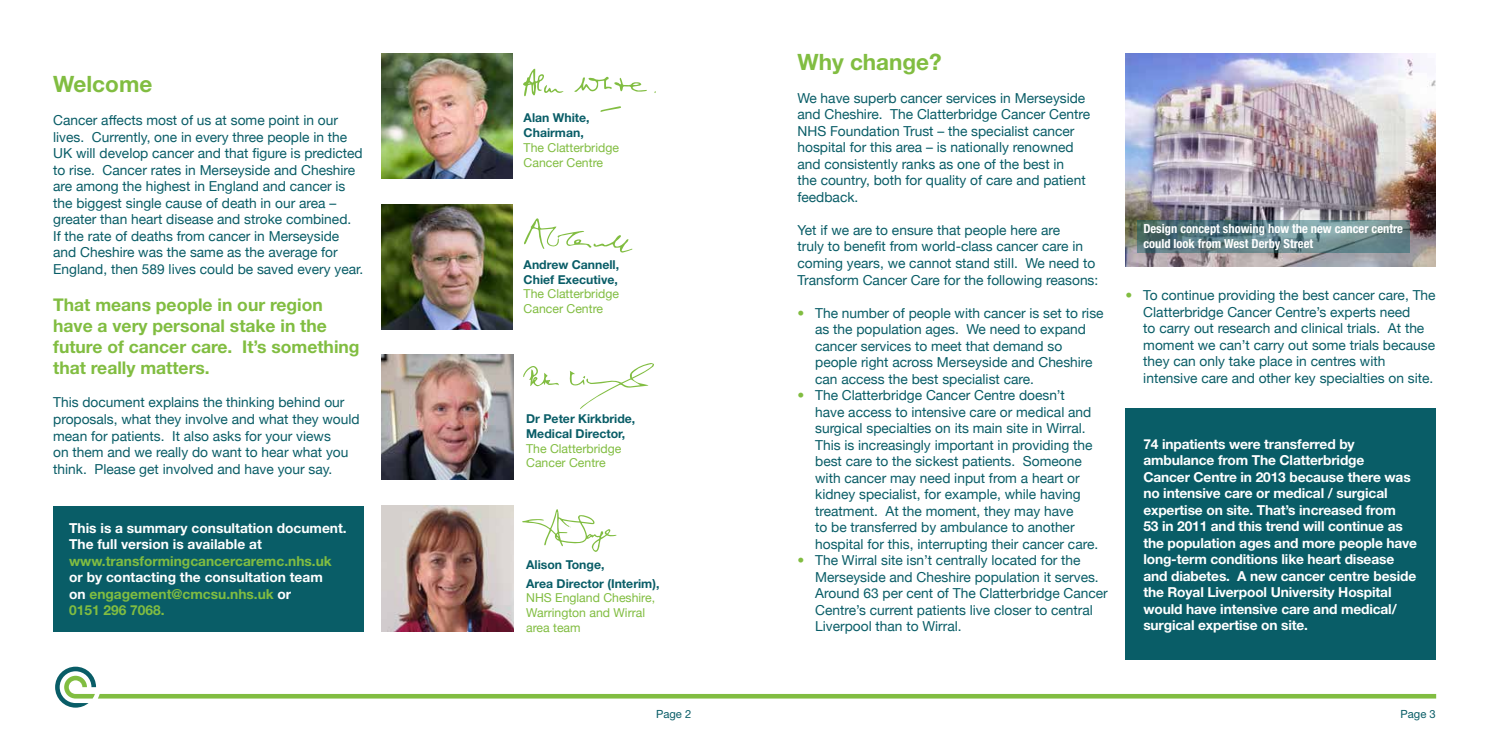
<style>
.page{position:relative;width:1489px;height:745px;background:#fff}
.page>*{position:absolute;margin:0;border:0;box-sizing:border-box;transform-origin:0 0}
.t1{font:700 22.5px "Helvetica Neue";color:#81bd41}
.t2{font:700 17.5px/21px "Helvetica Neue";color:#81bd41}
.t3{font:13.75px/16.5px "Helvetica Neue";color:#095d67}
.t4{font:700 13.75px/16.5px "Helvetica Neue";letter-spacing:-.01em;color:#fff}
.t5{font:700 13.75px "Helvetica Neue";color:#81bd41}
.t6{font:700 condensed 12.5px/15px "Helvetica Neue";color:#fff}
.t7{font:12.25px/14.8px "Helvetica Neue";color:#81bd41}
.t8{font:700 12.25px/14.8px "Helvetica Neue";color:#095d67}
.t9{font:11.25px "Helvetica Neue";color:#095d67}
.s1{color:#81bd41}
.s2{font-weight:700;color:#81bd41}
</style>
<div class="page">
<svg style="left:55px;top:666px;width:1380px;height:41px"></svg>
<div style="left:1125px;top:408px;width:310px;height:251px;background:#095d67"></div>
<img style="left:1125px;top:53px;width:310px;height:213px">
<svg style="left:1136px;top:220px;width:273px;height:33px;background:#608085"></svg>
<img style="left:381px;top:53px;width:131px;height:125px">
<img style="left:381px;top:204px;width:131px;height:125px">
<img style="left:381px;top:354px;width:132px;height:125px">
<img style="left:381px;top:505px;width:132px;height:126px">
<svg style="left:574px;top:76px;width:73px;height:16px"></svg>
<svg style="left:523px;top:69px;width:40px;height:27px"></svg>
<svg style="left:600px;top:106px;width:21px;height:6px"></svg>
<svg style="left:524px;top:218px;width:108px;height:35px"></svg>
<svg style="left:569px;top:363px;width:85px;height:46px"></svg>
<svg style="left:523px;top:366px;width:36px;height:20px"></svg>
<svg style="left:522px;top:509px;width:94px;height:42px"></svg>
<div style="left:53px;top:505px;width:310px;height:126px;background:#095d67"></div>
<h1 class="t1" style="left:53px;top:70px;width:101px">Welcome</h1>
<p class="t3" style="left:53px;top:111px;width:311px">Cancer affects most of us at some point in our lives. Currently, one in every three people in the UK will develop cancer and that figure is predicted to rise. Cancer rates in Merseyside and Cheshire are among the highest in England and cancer is the biggest single cause of death in our area – greater than heart disease and stroke combined.<br>If the rate of deaths from cancer in Merseyside and Cheshire was the same as the average for England, then 589 lives could be saved every year.</p>
<p class="t2" style="left:53px;top:294px;width:308px">That means people in our region have a very personal stake in the future of cancer care. It’s something that really matters.</p>
<p class="t3" style="left:53px;top:393px;width:308px">This document explains the thinking behind our proposals, what they involve and what they would mean for patients. It also asks for your views<br>on them and we really do want to hear what you think. Please get involved and have your say.</p>
<p class="t4" style="left:69px;top:518px;width:279px">This is a summary consultation document.<br>The full version is available at</p>
<p class="t5" style="left:69px;top:552px;width:264px">www.transformingcancercaremc.nhs.uk</p>
<p class="t4" style="left:69px;top:568px;width:255px">or by contacting the consultation team on <span class="s1">engagement@cmcsu.nhs.uk</span> or<br><span class="s1">0151 296 7068.</span></p>
<p class="t8" style="left:523px;top:110px;width:67px">Alan White,<br>Chairman,</p>
<p class="t7" style="left:523px;top:139px;width:97px">The Clatterbridge<br>Cancer Centre</p>
<p class="t8" style="left:523px;top:257px;width:97px">Andrew Cannell,<br>Chief Executive,</p>
<p class="t7" style="left:523px;top:285px;width:97px">The Clatterbridge<br>Cancer Centre</p>
<p class="t8" style="left:526px;top:411px;width:111px">Dr Peter Kirkbride,<br>Medical Director,</p>
<p class="t7" style="left:526px;top:439px;width:97px">The Clatterbridge<br>Cancer Centre</p>
<p class="t8" style="left:526px;top:555px;width:135px;line-height:18.1px">Alison Tonge,<br>Area Director (Interim),</p>
<p class="t7" style="left:526px;top:589px;width:130px">NHS England Cheshire,<br>Warrington and Wirral area team</p>
<h1 class="t1" style="left:797px;top:48px;width:146px">Why change?</h1>
<p class="t3" style="left:797px;top:89px;width:294px">We have superb cancer services in Merseyside and Cheshire. The Clatterbridge Cancer Centre NHS Foundation Trust – the specialist cancer hospital for this area – is nationally renowned and consistently ranks as one of the best in<br>the country, both for quality of care and patient feedback.</p>
<p class="t3" style="left:797px;top:221px;width:302px">Yet if we are to ensure that people here are<br>truly to benefit from world-class cancer care in coming years, we cannot stand still. We need to Transform Cancer Care for the following reasons:</p>
<p class="t3" style="left:815px;top:303px;width:290px;text-indent:-18px"><span class="s2">•</span> The number of people with cancer is set to rise as the population ages. We need to expand cancer services to meet that demand so people right across Merseyside and Cheshire can access the best specialist care.</p>
<p class="t3" style="left:815px;top:386px;width:284px;text-indent:-18px"><span class="s2">•</span> The Clatterbridge Cancer Centre doesn’t<br>have access to intensive care or medical and surgical specialties on its main site in Wirral.<br>This is increasingly important in providing the best care to the sickest patients. Someone with cancer may need input from a heart or kidney specialist, for example, while having treatment. At the moment, they may have<br>to be transferred by ambulance to another hospital for this, interrupting their cancer care.</p>
<p class="t3" style="left:815px;top:551px;width:294px;text-indent:-18px"><span class="s2">•</span> The Wirral site isn’t centrally located for the Merseyside and Cheshire population it serves.<br>Around 63 per cent of The Clatterbridge Cancer Centre’s current patients live closer to central Liverpool than to Wirral.</p>
<p class="t6" style="left:1143px;top:220px;width:261px">Design concept showing how the new cancer centre could look from West Derby Street</p>
<p class="t3" style="left:1143px;top:286px;width:294px;text-indent:-18px"><span class="s2">•</span> To continue providing the best cancer care, The Clatterbridge Cancer Centre’s experts need<br>to carry out research and clinical trials. At the moment we can’t carry out some trials because they can only take place in centres with intensive care and other key specialties on site.</p>
<p class="t4" style="left:1143px;top:435px;width:275px">74 inpatients were transferred by ambulance from The Clatterbridge<br>Cancer Centre in 2013 because there was no intensive care or medical / surgical expertise on site. That’s increased from<br>53 in 2011 and this trend will continue as the population ages and more people have long-term conditions like heart disease and diabetes. A new cancer centre beside the Royal Liverpool University Hospital would have intensive care and medical/ surgical expertise on site.</p>
<p class="t9" style="left:656px;top:707px;width:37px">Page 2</p>
<p class="t9" style="left:1400px;top:707px;width:37px">Page 3</p>
</div>
